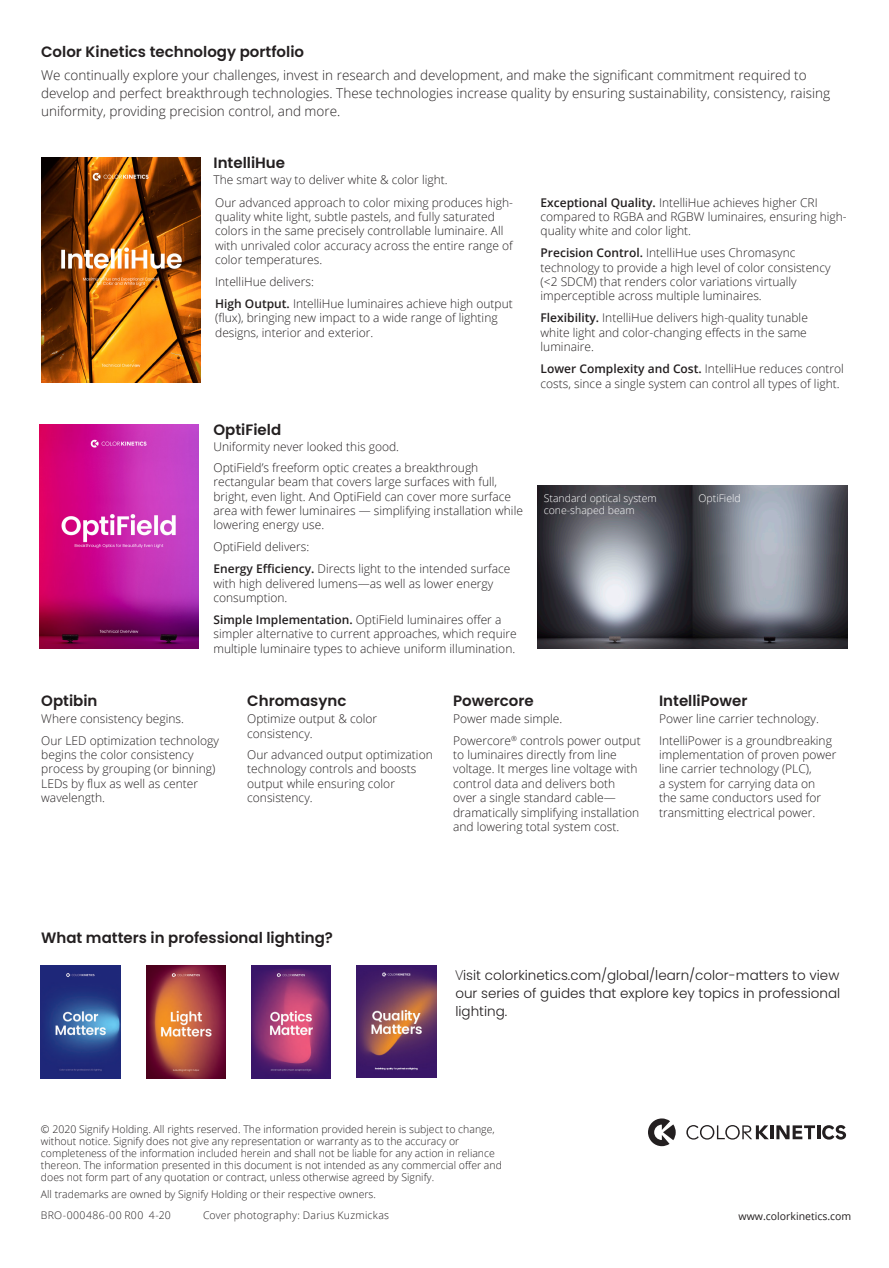
<style>
.page{position:relative;width:889px;height:1268px;background:#fff}
.page>*{position:absolute;margin:0;border:0;box-sizing:border-box;transform-origin:0 0}
.t1{font:600 15px "Poppins";color:#231f20}
.t2{font:300 13.5px/18px "Open Sans";color:#231f20}
.t3{font:300 13.5px/18px "Poppins";color:#231f20;text-align:justify}
.t4{font:300 12px/14.4px "Open Sans";color:#231f20}
._06_Footnote_6pt{font:300 10.5px/12px "Open Sans";color:#231f20}
.t5{font:300 10.5px "Open Sans";color:#fff}
._06_Footnote_6pt-2{font:300 10.5px "Open Sans";letter-spacing:.025em;color:#231f20}
.Bulleted_text_7_pt{font:10.5px "Open Sans";color:#231f20}
._06_Footnote_6pt-3{font:300 10.5px "Open Sans";letter-spacing:.04em;color:#231f20}
.s1{font-weight:600}
.s2{font-family:"Open Sans"}
</style>
<div class="page">
<img style="left:41px;top:157px;width:159px;height:225px">
<img style="left:40px;top:424px;width:158px;height:225px">
<hr style="left:770px;top:1125px;width:3px;height:14px;background:#231f20">
<svg style="left:776px;top:1125px;width:39px;height:14px"></svg>
<hr style="left:817px;top:1125px;width:3px;height:14px;background:#231f20">
<svg style="left:686px;top:1125px;width:82px;height:14px"></svg>
<svg style="left:822px;top:1125px;width:24px;height:14px"></svg>
<svg style="left:648px;top:1118px;width:27px;height:28px"></svg>
<img style="left:41px;top:965px;width:80px;height:113px">
<img style="left:146px;top:965px;width:80px;height:113px">
<img style="left:251px;top:965px;width:80px;height:113px">
<img style="left:356px;top:965px;width:80px;height:112px">
<img style="left:538px;top:486px;width:309px;height:163px">
<p class="t1" style="left:41px;top:43px;width:264px">Color Kinetics technology portfolio</p>
<p class="t2" style="left:41px;top:66px;width:790px">We continually explore your challenges, invest in research and development, and make the significant commitment required to develop and perfect breakthrough technologies. These technologies increase quality by ensuring sustainability, consistency, raising uniformity, providing precision control, and more.</p>
<p class="t1" style="left:213px;top:154px;width:73px">IntelliHue</p>
<p class="t4" style="left:213px;top:172px;width:236px">The smart way to deliver white &amp; color light.</p>
<p class="t4" style="left:215px;top:195px;width:299px">Our advanced approach to color mixing produces high&shy;quality white light, subtle pastels, and fully saturated colors in the same precisely controllable luminaire. All with unrivaled color accuracy across the entire range of color temperatures.</p>
<p class="t4" style="left:215px;top:274px;width:100px">IntelliHue delivers:</p>
<p class="t4" style="left:215px;top:296px;width:299px"><span class="s1">High Output.</span> IntelliHue luminaires achieve high output (flux), bringing new impact to a wide range of lighting designs, interior and exterior.</p>
<p class="t1" style="left:213px;top:421px;width:69px">OptiField</p>
<p class="t4" style="left:213px;top:439px;width:187px">Uniformity never looked this good.</p>
<p class="t4" style="left:213px;top:460px;width:311px">OptiField’s freeform optic creates a breakthrough rectangular beam that covers large surfaces with full, bright, even light. And OptiField can cover more surface area with fewer luminaires — simplifying installation while lowering energy use.</p>
<p class="t4" style="left:213px;top:539px;width:97px">OptiField delivers:</p>
<p class="t4" style="left:213px;top:561px;width:298px"><span class="s1">Energy Efficiency.</span> Directs light to the intended surface with high delivered lumens—as well as lower energy consumption.</p>
<p class="t4" style="left:213px;top:612px;width:305px"><span class="s1">Simple Implementation.</span> OptiField luminaires offer a simpler alternative to current approaches, which require multiple luminaire types to achieve uniform illumination.</p>
<p class="t4" style="left:540px;top:195px;width:308px"><span class="s1">Exceptional Quality.</span> IntelliHue achieves higher CRI compared to RGBA and RGBW luminaires, ensuring high&shy;quality white and color light.</p>
<p class="t4" style="left:540px;top:245px;width:291px"><span class="s1">Precision Control.</span> IntelliHue uses Chromasync technology to provide a high level of color consistency (&lt;2 SDCM) that renders color variations virtually imperceptible across multiple luminaires.</p>
<p class="t4" style="left:540px;top:310px;width:269px;text-align:justify"><span class="s1">Flexibility.</span> IntelliHue delivers high-quality tunable white light and color-changing effects in the same luminaire.</p>
<p class="t4" style="left:540px;top:361px;width:305px"><span class="s1">Lower Complexity and Cost.</span> IntelliHue reduces control costs, since a single system can control all types of light.</p>
<p class="t5" style="left:544px;top:491px;width:114px">Standard optical system</p>
<p class="t5" style="left:698px;top:491px;width:44px">OptiField</p>
<p class="t5" style="left:544px;top:503px;width:92px">cone-shaped beam</p>
<p class="t1" style="left:41px;top:692px;width:58px">Optibin</p>
<p class="t4" style="left:41px;top:711px;width:144px">Where consistency begins.</p>
<p class="t4" style="left:41px;top:732px;width:179px">Our LED optimization technology begins the color consistency process by grouping (or binning)<br>LEDs by flux as well as center wavelength.</p>
<p class="t1" style="left:247px;top:692px;width:101px">Chromasync</p>
<p class="t4" style="left:247px;top:711px;width:131px">Optimize output &amp; color consistency.</p>
<p class="t4" style="left:247px;top:747px;width:187px">Our advanced output optimization technology controls and boosts output while ensuring color consistency.</p>
<p class="t1" style="left:453px;top:692px;width:82px">Powercore</p>
<p class="t4" style="left:453px;top:711px;width:111px">Power made simple.</p>
<p class="t4" style="left:453px;top:732px;width:189px">Powercore<sup>®</sup> controls power output to luminaires directly from line voltage. It merges line voltage with control data and delivers both over a single standard cable— dramatically simplifying installation and lowering total system cost.</p>
<p class="t1" style="left:659px;top:692px;width:90px">IntelliPower</p>
<p class="t4" style="left:659px;top:711px;width:161px">Power line carrier technology.</p>
<p class="t4" style="left:659px;top:732px;width:179px">IntelliPower is a groundbreaking implementation of proven power line carrier technology (PLC),<br>a system for carrying data on<br>the same conductors used for transmitting electrical power.</p>
<p class="t1" style="left:41px;top:928px;width:293px">What matters in professional lighting?</p>
<p class="t3" style="left:455px;top:966px;width:386px"><span class="s2">V</span>isit colorkinetics.com/global/learn/color-matters to view our series of guides that explore key topics in professional lighting.</p>
<p class="_06_Footnote_6pt" style="left:41px;top:1123px;width:462px">© 2020 Signify Holding. All rights reserved. The information provided herein is subject to change, without notice. Signify does not give any representation or warranty as to the accuracy or completeness of the information included herein and shall not be liable for any action in reliance thereon. The information presented in this document is not intended as any commercial offer and does not form part of any quotation or contract, unless otherwise agreed by Signify.</p>
<p class="_06_Footnote_6pt" style="left:41px;top:1187px;width:336px">All trademarks are owned by Signify Holding or their respective owners.</p>
<p class="_06_Footnote_6pt-3" style="left:41px;top:1207px;width:131px">BRO-000486-00 R00 4-20</p>
<p class="_06_Footnote_6pt-2" style="left:203px;top:1207px;width:188px">Cover photography: Darius Kuzmickas</p>
<p class="Bulleted_text_7_pt" style="left:738px;top:1208px;width:114px">www.colorkinetics.com</p>
</div>
